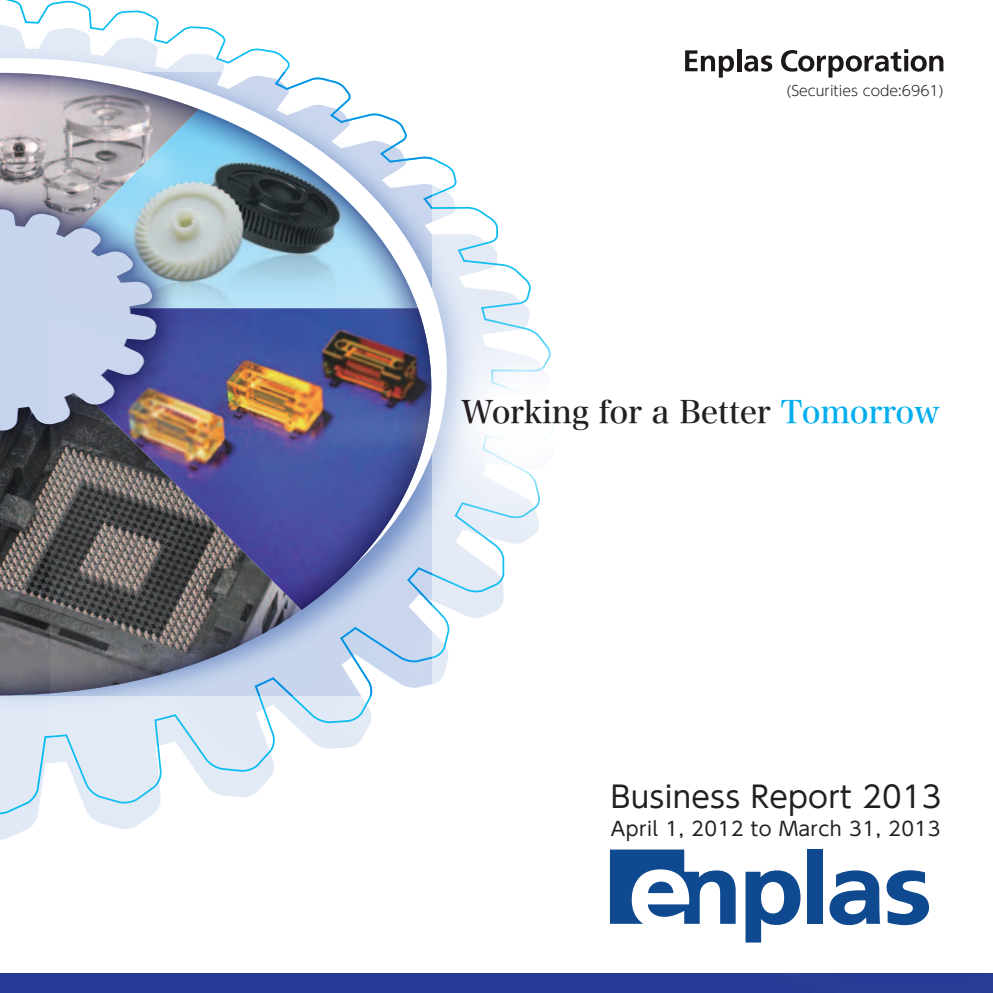
<style>
.page{position:relative;width:993px;height:993px;background:#fff}
.page>*{position:absolute;margin:0;border:0;box-sizing:border-box;transform-origin:0 0}
.t1{font:31.5px "Hira Min Std W5";letter-spacing:-.01em;color:#231f20}
.t2{font:29.75px "UD Shin Go Pro";letter-spacing:.01em;color:#231f20}
.t3{font:19.25px "UD Shin Go Pro";letter-spacing:.025em;color:#231f20}
.t4{font:300 14px "UD Shin Go Pro";color:#231f20}
.s1{color:#00aeef}
</style>
<div class="page">
<svg style="left:0;top:0;width:50px;height:840px"></svg>
<svg style="left:0;top:73px;width:50px;height:622px"></svg>
<div style="left:0;top:972px;width:992px;height:20px;background:#273895"></div>
<img style="left:50px;top:0;width:942px;height:973px">
<div style="left:807px;top:849px;width:16px;height:74px;background:#0f498f"></div>
<svg style="left:829px;top:870px;width:50px;height:54px"></svg>
<svg style="left:745px;top:870px;width:55px;height:72px"></svg>
<svg style="left:609px;top:849px;width:126px;height:74px"></svg>
<svg style="left:886px;top:870px;width:42px;height:54px"></svg>
<svg style="left:685px;top:50px;width:48px;height:28px"></svg>
<hr style="left:737px;top:49px;width:4px;height:22px;background:#1c1817">
<svg style="left:744px;top:55px;width:28px;height:17px"></svg>
<svg style="left:780px;top:49px;width:163px;height:29px"></svg>
<p class="t4" style="left:785px;top:80px;width:159px">(Securities code:6961)</p>
<p class="t1" style="left:461px;top:389px;width:480px">Working for a Better <span class="s1">Tomorrow</span></p>
<p class="t2" style="left:610px;top:772px;width:332px">Business Report 2013</p>
<p class="t3" style="left:610px;top:812px;width:331px">April 1, 2012 to March 31, 2013</p>
</div>
